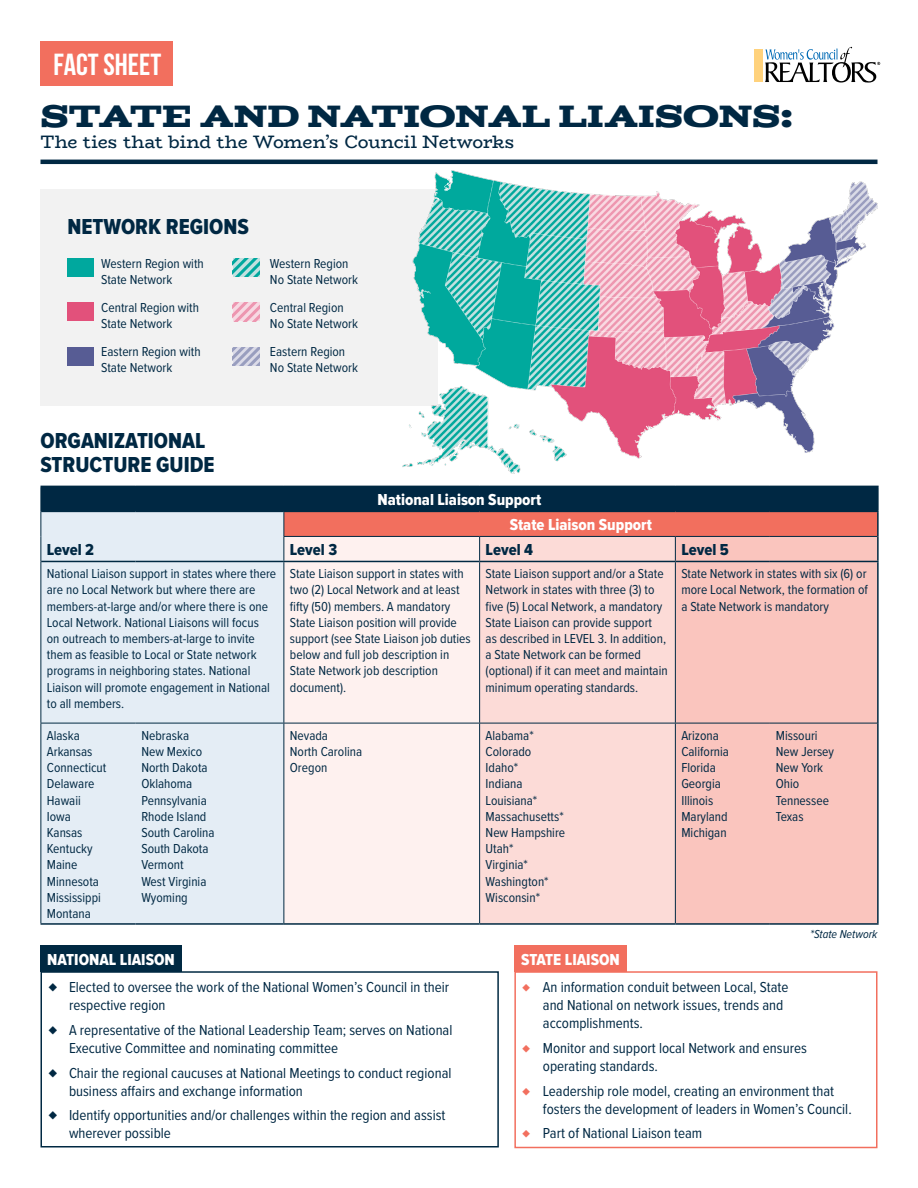
<style>
.page{position:relative;width:918px;height:1188px;background:#fff}
.page>*{position:absolute;margin:0;border:0;box-sizing:border-box;transform-origin:0 0}
.t1{font:34.5px "Acknowledgement";letter-spacing:-.025em;color:#002843}
.t2{font:700 30.45px "Bebas Neue";color:#fff}
.t3{font:22.5px/24px "Proxima Nova Cond Extrabld";color:#002843}
.t4{font:18px "Bio Rhyme";letter-spacing:-.005em;color:#002843}
.t5{font:16.5px "Proxima Nova Cond Extrabld";color:#fff}
.t6{font:16.5px "Proxima Nova Cond Extrabld";color:#002843}
.t7{font:15px/18px "Proxima Nova Cond";color:#002843}
.t8{font:13.5px/16.2px "Proxima Nova Cond";color:#002843}
.t9{font:italic 12px "Proxima Nova Cond";color:#002843}
.s1{font-size:16.5px}
.s2{color:#f26f5e}
</style>
<div class="page">
<div style="left:40px;top:190px;width:398px;height:216px;background:#f2f2f2"></div>
<svg style="left:233px;top:258px;width:26px;height:19px"></svg>
<svg style="left:233px;top:347px;width:26px;height:18px"></svg>
<div style="left:68px;top:258px;width:26px;height:19px;background:#00a89e"></div>
<div style="left:68px;top:303px;width:26px;height:18px;background:#e2517b"></div>
<div style="left:68px;top:347px;width:26px;height:18px;background:#575c94"></div>
<div style="left:41px;top:486px;width:837px;height:25px;background:#002843"></div>
<div style="left:41px;top:512px;width:243px;height:411px;background:#e4edf5"></div>
<div style="left:284px;top:511px;width:594px;height:25px;background:#f26f5e"></div>
<div style="left:285px;top:537px;width:194px;height:386px;background:#fef1ef"></div>
<div style="left:480px;top:537px;width:195px;height:386px;background:#fcdbd7"></div>
<div style="left:676px;top:537px;width:201px;height:386px;background:#fac5be"></div>
<hr style="left:877px;top:487px;width:2px;height:24px;background:#002942">
<hr style="left:877px;top:512px;width:2px;height:24px;background:#002942">
<hr style="left:877px;top:536px;width:2px;height:25px;background:#002942">
<hr style="left:877px;top:562px;width:2px;height:161px;background:#002942">
<hr style="left:877px;top:723px;width:2px;height:200px;background:#002942">
<hr style="left:40px;top:923px;width:95px;height:2px;background:#002942">
<hr style="left:135px;top:923px;width:149px;height:2px;background:#002942">
<hr style="left:284px;top:923px;width:196px;height:2px;background:#002942">
<hr style="left:480px;top:923px;width:195px;height:2px;background:#002942">
<hr style="left:675px;top:923px;width:95px;height:2px;background:#002942">
<hr style="left:770px;top:923px;width:109px;height:2px;background:#002942">
<hr style="left:40px;top:486px;width:95px;height:1px;background:#002942">
<hr style="left:770px;top:486px;width:109px;height:1px;background:#002942">
<hr style="left:41px;top:511px;width:94px;height:1px;background:#002942">
<hr style="left:135px;top:511px;width:149px;height:1px;background:#002942">
<hr style="left:284px;top:511px;width:196px;height:1px;background:#002942">
<hr style="left:480px;top:511px;width:195px;height:1px;background:#002942">
<hr style="left:675px;top:511px;width:95px;height:1px;background:#002942">
<hr style="left:770px;top:511px;width:109px;height:1px;background:#002942">
<svg style="left:40px;top:487px;width:1px;height:74px"></svg>
<hr style="left:284px;top:536px;width:196px;height:1px;background:#002942">
<svg style="left:284px;top:512px;width:1px;height:49px"></svg>
<hr style="left:480px;top:536px;width:195px;height:1px;background:#002942">
<svg style="left:479px;top:537px;width:1px;height:24px"></svg>
<hr style="left:675px;top:536px;width:95px;height:1px;background:#002942">
<svg style="left:675px;top:537px;width:1px;height:24px"></svg>
<hr style="left:770px;top:536px;width:107px;height:1px;background:#002942">
<hr style="left:40px;top:561px;width:1px;height:162px;background:#002942">
<hr style="left:284px;top:562px;width:1px;height:161px;background:#002942">
<hr style="left:479px;top:562px;width:1px;height:161px;background:#002942">
<hr style="left:675px;top:562px;width:1px;height:161px;background:#002942">
<hr style="left:40px;top:723px;width:95px;height:1px;background:#002942">
<hr style="left:40px;top:723px;width:1px;height:200px;background:#002942">
<hr style="left:135px;top:723px;width:149px;height:1px;background:#002942">
<hr style="left:284px;top:723px;width:196px;height:1px;background:#002942">
<hr style="left:284px;top:723px;width:1px;height:200px;background:#002942">
<hr style="left:480px;top:723px;width:195px;height:1px;background:#002942">
<hr style="left:479px;top:723px;width:1px;height:200px;background:#002942">
<hr style="left:675px;top:723px;width:95px;height:1px;background:#002942">
<hr style="left:675px;top:723px;width:1px;height:200px;background:#002942">
<hr style="left:770px;top:723px;width:107px;height:1px;background:#002942">
<hr style="left:41px;top:561px;width:94px;height:1px;background:#002942">
<hr style="left:135px;top:561px;width:149px;height:1px;background:#002942">
<hr style="left:284px;top:561px;width:196px;height:1px;background:#002942">
<hr style="left:480px;top:561px;width:195px;height:1px;background:#002942">
<hr style="left:675px;top:561px;width:95px;height:1px;background:#002942">
<hr style="left:770px;top:561px;width:109px;height:1px;background:#002942">
<div style="left:754px;top:50px;width:9px;height:32px;background:#ffd27c"></div>
<svg style="left:765px;top:47px;width:115px;height:36px"></svg>
<div style="left:514px;top:971px;width:364px;height:177px;background:#fff;border:2px solid #f26f5e"></div>
<div style="left:514px;top:945px;width:113px;height:27px;background:#f26f5e"></div>
<div style="left:40px;top:971px;width:459px;height:177px;background:#fff;border:2px solid #002942"></div>
<div style="left:40px;top:945px;width:142px;height:27px;background:#002942"></div>
<div style="left:40px;top:41px;width:133px;height:45px;background:#f26f5e"></div>
<hr style="left:40px;top:160px;width:838px;height:4px;background:#002843">
<img style="left:402px;top:171px;width:476px;height:302px">
<svg style="left:233px;top:303px;width:26px;height:18px"></svg>
<h2 class="t2" style="left:54px;top:48px;width:109px">FACT SHEET</h2>
<h1 class="t1" style="left:40px;top:99px;width:755px">STATE AND NATIONAL LIAISONS:</h1>
<h3 class="t4" style="left:41px;top:128px;width:476px">The ties that bind the Women’s Council Networks</h3>
<h3 class="t3" style="left:68px;top:216px;width:183px">NETWORK REGIONS</h3>
<p class="t8" style="left:101px;top:255px;width:104px">Western Region with<br>State Network</p>
<p class="t8" style="left:270px;top:255px;width:90px">Western Region<br>No State Network</p>
<p class="t8" style="left:101px;top:299px;width:99px">Central Region with<br>State Network</p>
<p class="t8" style="left:270px;top:299px;width:90px">Central Region<br>No State Network</p>
<p class="t8" style="left:101px;top:343px;width:101px">Eastern Region with<br>State Network</p>
<p class="t8" style="left:270px;top:343px;width:90px">Eastern Region<br>No State Network</p>
<h3 class="t3" style="left:40px;top:430px;width:176px">ORGANIZATIONAL<br>STRUCTURE GUIDE</h3>
<p class="t6" style="left:47px;top:541px;width:49px">Level 2</p>
<p class="t5" style="left:377px;top:491px;width:165px">National Liaison Support</p>
<p class="t5" style="left:510px;top:516px;width:144px">State Liaison Support</p>
<p class="t6" style="left:290px;top:541px;width:49px">Level 3</p>
<p class="t6" style="left:486px;top:541px;width:49px">Level 4</p>
<p class="t6" style="left:681px;top:541px;width:49px">Level 5</p>
<p class="t8" style="left:47px;top:565px;width:231px">National Liaison support in states where there are no Local Network but where there are members-at-large and/or where there is one Local Network. National Liaisons will focus<br>on outreach to members-at-large to invite them as feasible to Local or State network programs in neighboring states. National Liaison will promote engagement in National to all members.</p>
<p class="t8" style="left:290px;top:565px;width:182px">State Liaison support in states with two (2) Local Network and at least fifty (50) members. A mandatory<br>State Liaison position will provide support (see State Liaison job duties below and full job description in<br>State Network job description document).</p>
<p class="t8" style="left:486px;top:565px;width:184px">State Liaison support and/or a State Network in states with three (3) to five (5) Local Network, a mandatory State Liaison can provide support<br>as described in LEVEL 3. In addition, a State Network can be formed (optional) if it can meet and maintain minimum operating standards.</p>
<p class="t8" style="left:681px;top:565px;width:188px;text-align:justify">State Network in states with six (6) or more Local Network, the formation of a State Network is mandatory</p>
<p class="t8" style="left:47px;top:727px;width:61px">Alaska<br>Arkansas<br>Connecticut<br>Delaware<br>Hawaii<br>Iowa<br>Kansas<br>Kentucky<br>Maine<br>Minnesota<br>Mississippi<br>Montana</p>
<p class="t8" style="left:141px;top:727px;width:75px">Nebraska<br>New Mexico<br>North Dakota<br>Oklahoma<br>Pennsylvania<br>Rhode Island<br>South Carolina<br>South Dakota<br>Vermont<br>West Virginia<br>Wyoming</p>
<p class="t8" style="left:290px;top:727px;width:74px">Nevada<br>North Carolina<br>Oregon</p>
<p class="t8" style="left:486px;top:727px;width:81px">Alabama*<br>Colorado<br>Idaho*<br>Indiana<br>Louisiana*<br>Massachusetts*<br>New Hampshire<br>Utah*<br>Virginia*<br>Washington*<br>Wisconsin*</p>
<p class="t8" style="left:681px;top:727px;width:49px">Arizona<br>California<br>Florida<br>Georgia<br>Illinois<br>Maryland<br>Michigan</p>
<p class="t8" style="left:776px;top:727px;width:60px">Missouri<br>New Jersey<br>New York<br>Ohio<br>Tennessee<br>Texas</p>
<p class="t5" style="left:47px;top:951px;width:129px">NATIONAL LIAISON</p>
<p class="t7" style="left:69px;top:977px;width:382px;text-indent:-20px"><span class="s1">♦</span> Elected to oversee the work of the National Women’s Council in their respective region</p>
<p class="t7" style="left:69px;top:1020px;width:385px;text-indent:-20px"><span class="s1">♦</span> A representative of the National Leadership Team; serves on National<br>Executive Committee and nominating committee</p>
<p class="t7" style="left:69px;top:1063px;width:384px;text-indent:-20px"><span class="s1">♦</span> Chair the regional caucuses at National Meetings to conduct regional business affairs and exchange information</p>
<p class="t7" style="left:69px;top:1106px;width:378px;text-indent:-20px"><span class="s1">♦</span> Identify opportunities and/or challenges within the region and assist wherever possible</p>
<p class="t5" style="left:521px;top:951px;width:100px">STATE LIAISON</p>
<p class="t9" style="left:810px;top:927px;width:69px">*State Network</p>
<p class="t7" style="left:543px;top:977px;width:247px;text-indent:-20px"><span class="s2">♦</span> An information conduit between Local, State and National on network issues, trends and accomplishments.</p>
<p class="t7" style="left:543px;top:1038px;width:266px;text-indent:-20px"><span class="s2">♦</span> Monitor and support local Network and ensures operating standards.</p>
<p class="t7" style="left:543px;top:1081px;width:310px;text-indent:-20px"><span class="s2">♦</span> Leadership role model, creating an environment that fosters the development of leaders in Women’s Council.</p>
<p class="t7" style="left:523px;top:1124px;width:181px"><span class="s2">♦</span> Part of National Liaison team</p>
</div>
